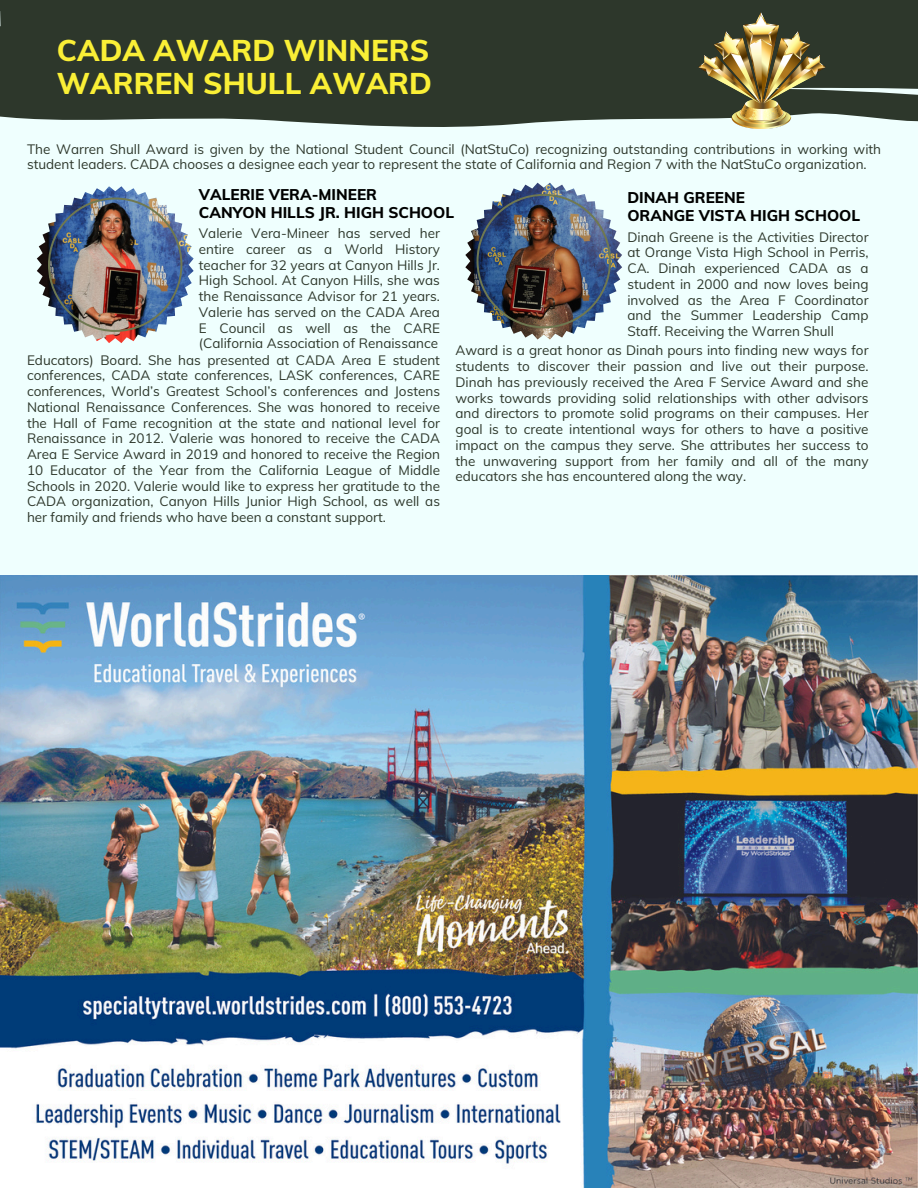
<style>
.page{position:relative;width:918px;height:1188px;background:#effffe}
.page>*{position:absolute;margin:0;border:0;box-sizing:border-box;transform-origin:0 0}
.t1{font:29.7px/32.7px "RTL Bayan Black";color:#faef36}
.t2{font:15.3px/18px "RTL Bayan Black";color:#000}
.t3{font:13.5px/15.8px "RTL Bayan Regular";color:#2d372b;text-align:justify}
</style>
<div class="page">
<div style="left:0;top:0;width:918px;height:127px;background:#2d372b"></div>
<img style="left:37px;top:186px;width:157px;height:157px">
<img style="left:48px;top:198px;width:134px;height:134px">
<img style="left:699px;top:13px;width:127px;height:116px">
<img style="left:465px;top:183px;width:157px;height:157px">
<img style="left:477px;top:194px;width:134px;height:134px">
<img style="left:0;top:576px;width:918px;height:612px">
<h2 class="t1" style="left:57px;top:34px;width:377px">CADA AWARD WINNERS<br>WARREN SHULL AWARD</h2>
<p class="t3" style="left:27px;top:141px;width:856px">The Warren Shull Award is given by the National Student Council (NatStuCo) recognizing outstanding contributions in working with student leaders. CADA chooses a designee each year to represent the state of California and Region 7 with the NatStuCo organization.</p>
<p class="t2" style="left:199px;top:185px;width:257px">VALERIE VERA-MINEER<br>CANYON HILLS JR. HIGH SCHOOL</p>
<p class="t2" style="left:627px;top:189px;width:234px">DINAH GREENE<br>ORANGE VISTA HIGH SCHOOL</p>
<p class="t3" style="left:199px;top:225px;width:243px">Valerie Vera-Mineer has served her entire career as a World History teacher for 32 years at Canyon Hills Jr.<br>High School. At Canyon Hills, she was the Renaissance Advisor for 21 years.<br>Valerie has served on the CADA Area E Council as well as the CARE (California Association of Renaissance</p>
<h2 class="t3" style="left:27px;top:352px;width:415px">Educators) Board. She has presented at CADA Area E student conferences, CADA state conferences, LASK conferences, CARE conferences, World’s Greatest School’s conferences and Jostens National Renaissance Conferences. She was honored to receive the Hall of Fame recognition at the state and national level for Renaissance in 2012. Valerie was honored to receive the CADA Area E Service Award in 2019 and honored to receive the Region 10 Educator of the Year from the California League of Middle Schools in 2020. Valerie would like to express her gratitude to the CADA organization, Canyon Hills Junior High School, as well as her family and friends who have been a constant support.</h2>
<p class="t3" style="left:627px;top:229px;width:243px">Dinah Greene is the Activities Director at Orange Vista High School in Perris, CA. Dinah experienced CADA as a student in 2000 and now loves being involved as the Area F Coordinator and the Summer Leadership Camp Staff. Receiving the Warren Shull</p>
<p class="t3" style="left:456px;top:342px;width:415px">Award is a great honor as Dinah pours into finding new ways for students to discover their passion and live out their purpose.<br>Dinah has previously received the Area F Service Award and she works towards providing solid relationships with other advisors and directors to promote solid programs on their campuses. Her goal is to create intentional ways for others to have a positive impact on the campus they serve. She attributes her success to the unwavering support from her family and all of the many educators she has encountered along the way.</p>
</div>
